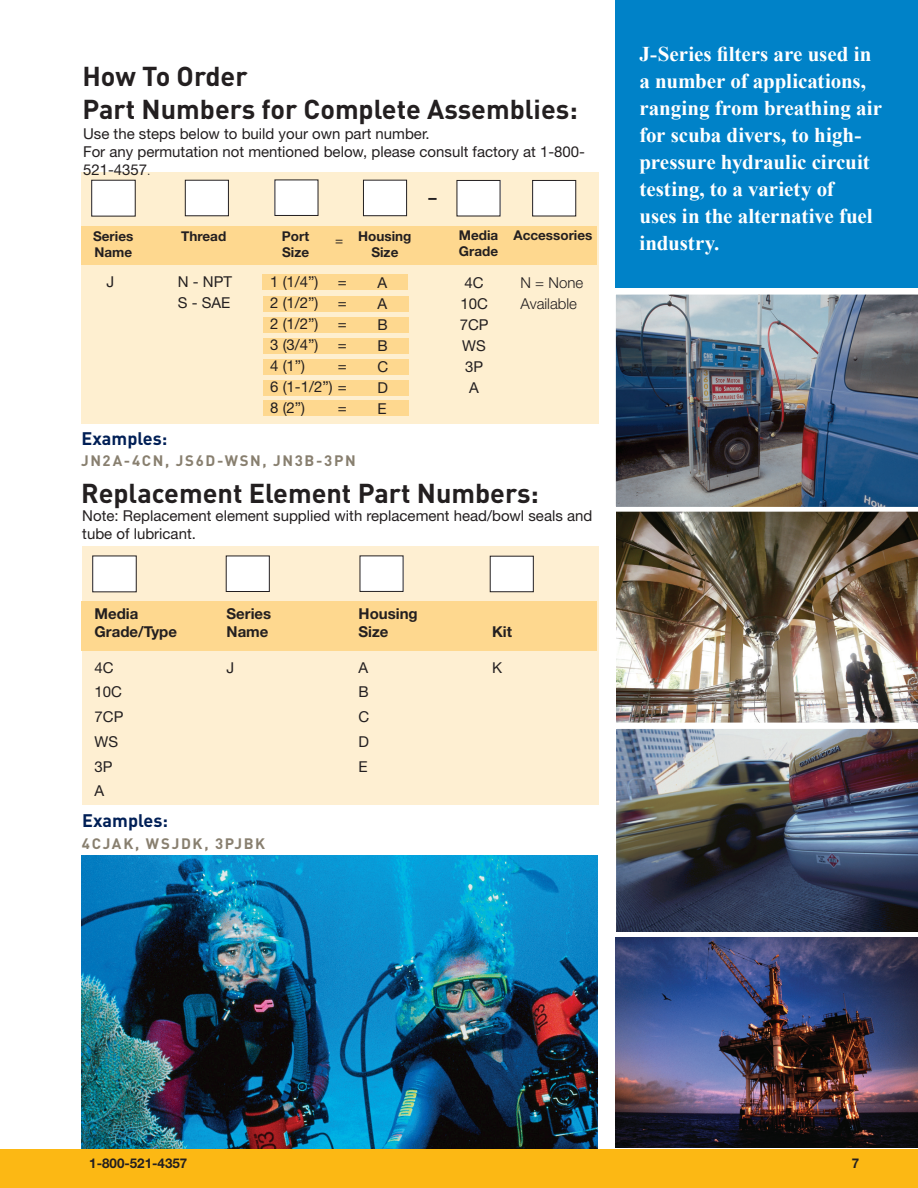
<style>
.page{position:relative;width:918px;height:1188px;background:#fff}
.page>*{position:absolute;margin:0;border:0;box-sizing:border-box;transform-origin:0 0}
.t1{font:300 33px "Helvetica Neue LT Std";color:#231f20}
.t2{font:700 27px/32.4px "DINOT";color:#231f20}
.t3{font:700 21px/27px "Times New Roman";letter-spacing:-.005em;color:#fff}
.t4{font:700 18px "DINOT";color:#001f56}
.t5{font:15px/21px "Helvetica Neue LT Std";color:#231f20}
.t6{font:700 15px "DINOT";letter-spacing:.105em;color:#887f6f}
.t7{font:700 15px "Helvetica Neue LT Std";color:#231f20}
.t8{font:300 15px/21px "Helvetica Neue LT Std";color:#231f20}
.t9{font:700 13.5px/16.2px "Helvetica Neue LT Std";color:#231f20}
.t10{font:13.5px "Helvetica Neue LT Std";color:#231f20}
.s1{font-weight:300;font-size:12px}
</style>
<div class="page">
<div style="left:81px;top:172px;width:517px;height:251px;background:#feefd0"></div>
<div style="left:81px;top:226px;width:515px;height:38px;background:#fed88f"></div>
<div style="left:82px;top:547px;width:516px;height:258px;background:#feefd2"></div>
<img style="left:615px;top:938px;width:303px;height:210px">
<div style="left:616px;top:0;width:302px;height:287px;background:#0082c8"></div>
<img style="left:616px;top:511px;width:302px;height:212px">
<div style="left:82px;top:601px;width:515px;height:50px;background:#fed88f"></div>
<img style="left:615px;top:294px;width:303px;height:213px">
<img style="left:616px;top:728px;width:302px;height:204px">
<img style="left:81px;top:855px;width:516px;height:294px">
<div style="left:275px;top:180px;width:43px;height:35px;background:#fff"></div>
<div style="left:363px;top:180px;width:44px;height:36px;background:#fff"></div>
<div style="left:363px;top:180px;width:44px;height:36px;border:1px solid #231f20"></div>
<div style="left:92px;top:180px;width:43px;height:36px;background:#fff"></div>
<div style="left:91px;top:180px;width:45px;height:36px;border:1px solid #231f20"></div>
<div style="left:533px;top:180px;width:43px;height:36px;background:#fff"></div>
<div style="left:532px;top:180px;width:44px;height:36px;border:1px solid #231f20"></div>
<div style="left:185px;top:180px;width:43px;height:36px;background:#fff"></div>
<div style="left:185px;top:180px;width:44px;height:36px;border:1px solid #231f20"></div>
<div style="left:457px;top:180px;width:43px;height:36px;background:#fff"></div>
<div style="left:263px;top:274px;width:145px;height:16px;background:#fed88f"></div>
<div style="left:263px;top:296px;width:146px;height:15px;background:#fed88f"></div>
<div style="left:263px;top:317px;width:146px;height:16px;background:#fed88f"></div>
<div style="left:263px;top:338px;width:146px;height:15px;background:#fed88f"></div>
<div style="left:263px;top:359px;width:146px;height:15px;background:#fed88f"></div>
<div style="left:263px;top:380px;width:146px;height:15px;background:#fed88f"></div>
<div style="left:263px;top:400px;width:146px;height:16px;background:#fed88f"></div>
<div style="left:360px;top:556px;width:43px;height:35px;background:#fff"></div>
<div style="left:93px;top:556px;width:43px;height:36px;background:#fff"></div>
<div style="left:92px;top:556px;width:45px;height:36px;border:1px solid #231f20"></div>
<div style="left:226px;top:556px;width:43px;height:36px;background:#fff"></div>
<div style="left:226px;top:556px;width:44px;height:36px;border:1px solid #231f20"></div>
<div style="left:490px;top:556px;width:43px;height:36px;background:#fff"></div>
<div style="left:490px;top:556px;width:44px;height:36px;border:1px solid #231f20"></div>
<div style="left:0;top:1149px;width:918px;height:39px;background:#fcb814"></div>
<h2 class="t2" style="left:82px;top:59px;width:497px">How To Order<br>Part Numbers for Complete Assemblies:</h2>
<p class="t5" style="left:83px;top:125px;width:504px;line-height:18px">Use the steps below to build your own part number.<br>For any permutation not mentioned below, please consult factory at 1-800-<br>521-4357<span class="s1">.</span></p>
<h1 class="t1" style="left:427px;top:176px;width:14px">-</h1>
<p class="t9" style="left:459px;top:227px;width:41px">Media<br>Grade</p>
<p class="t5" style="left:460px;top:272px;width:30px;text-align:center">4C<br>10C<br>7CP<br>WS<br>3P<br>A</p>
<p class="t9" style="left:282px;top:228px;width:29px">Port</p>
<p class="t9" style="left:513px;top:227px;width:80px">Accessories</p>
<p class="t9" style="left:282px;top:244px;width:28px">Size</p>
<p class="t9" style="left:93px;top:228px;width:42px">Series<br>Name</p>
<p class="t5" style="left:106px;top:271px;width:9px">J</p>
<p class="t8" style="left:521px;top:271px;width:64px">N = None<br>Available</p>
<p class="t9" style="left:358px;top:228px;width:55px;text-align:center">Housing<br>Size</p>
<p class="t9" style="left:181px;top:228px;width:47px">Thread</p>
<p class="t10" style="left:335px;top:232px;width:10px">=</p>
<p class="t5" style="left:270px;top:271px;width:50px">1 (1/4”)</p>
<p class="t5" style="left:338px;top:271px;width:10px">=</p>
<p class="t5" style="left:270px;top:292px;width:50px">2 (1/2”)</p>
<p class="t5" style="left:338px;top:292px;width:10px">=</p>
<p class="t5" style="left:270px;top:313px;width:50px">2 (1/2”)</p>
<p class="t5" style="left:338px;top:313px;width:10px">=</p>
<p class="t5" style="left:270px;top:334px;width:50px">3 (3/4”)</p>
<p class="t5" style="left:338px;top:334px;width:10px">=</p>
<p class="t5" style="left:270px;top:355px;width:37px">4 (1”)</p>
<p class="t5" style="left:178px;top:271px;width:56px">N - NPT<br>S - SAE</p>
<p class="t5" style="left:377px;top:272px;width:12px;text-align:justify">A A B B C D E</p>
<p class="t5" style="left:270px;top:355px;width:78px;text-align:justify;text-indent:68px">= 6 (1-1/2”) = 8 (2”)</p>
<p class="t5" style="left:338px;top:397px;width:10px">=</p>
<p class="t4" style="left:82px;top:426px;width:87px">Examples:</p>
<p class="t6" style="left:81px;top:451px;width:276px">JN2A-4CN, JS6D-WSN, JN3B-3PN</p>
<h2 class="t2" style="left:81px;top:476px;width:459px">Replacement Element Part Numbers:</h2>
<p class="t5" style="left:82px;top:506px;width:512px;line-height:18px">Note: Replacement element supplied with replacement head/bowl seals and tube of lubricant.</p>
<p class="t7" style="left:95px;top:604px;width:45px">Media</p>
<p class="t7" style="left:227px;top:604px;width:46px">Series</p>
<p class="t7" style="left:359px;top:604px;width:61px">Housing</p>
<p class="t7" style="left:95px;top:622px;width:84px">Grade/Type</p>
<p class="t7" style="left:227px;top:622px;width:43px">Name</p>
<p class="t7" style="left:359px;top:622px;width:32px">Size</p>
<p class="t7" style="left:492px;top:622px;width:21px">Kit</p>
<p class="t5" style="left:95px;top:657px;width:21px">4C</p>
<p class="t5" style="left:227px;top:657px;width:9px">J</p>
<p class="t5" style="left:359px;top:657px;width:11px">A</p>
<p class="t5" style="left:492px;top:657px;width:12px">K</p>
<p class="t5" style="left:95px;top:681px;width:29px">10C</p>
<p class="t5" style="left:359px;top:681px;width:12px">B</p>
<p class="t5" style="left:95px;top:706px;width:30px">7CP</p>
<p class="t5" style="left:359px;top:706px;width:12px">C</p>
<p class="t5" style="left:95px;top:731px;width:25px">WS</p>
<p class="t5" style="left:359px;top:731px;width:12px">D</p>
<p class="t5" style="left:95px;top:756px;width:20px">3P</p>
<p class="t5" style="left:359px;top:756px;width:11px">E</p>
<p class="t5" style="left:95px;top:780px;width:11px">A</p>
<p class="t4" style="left:82px;top:808px;width:87px">Examples:</p>
<p class="t6" style="left:82px;top:833px;width:185px">4CJAK, WSJDK, 3PJBK</p>
<h3 class="t3" style="left:639px;top:40px;width:244px">J-Series filters are used in a number of applications, ranging from breathing air for scuba divers, to high&shy;pressure hydraulic circuit testing, to a variety of<br>uses in the alternative fuel industry.</h3>
<p class="t9" style="left:89px;top:1155px;width:100px">1-800-521-4357</p>
<p class="t9" style="left:852px;top:1155px;width:9px">7</p>
</div>
